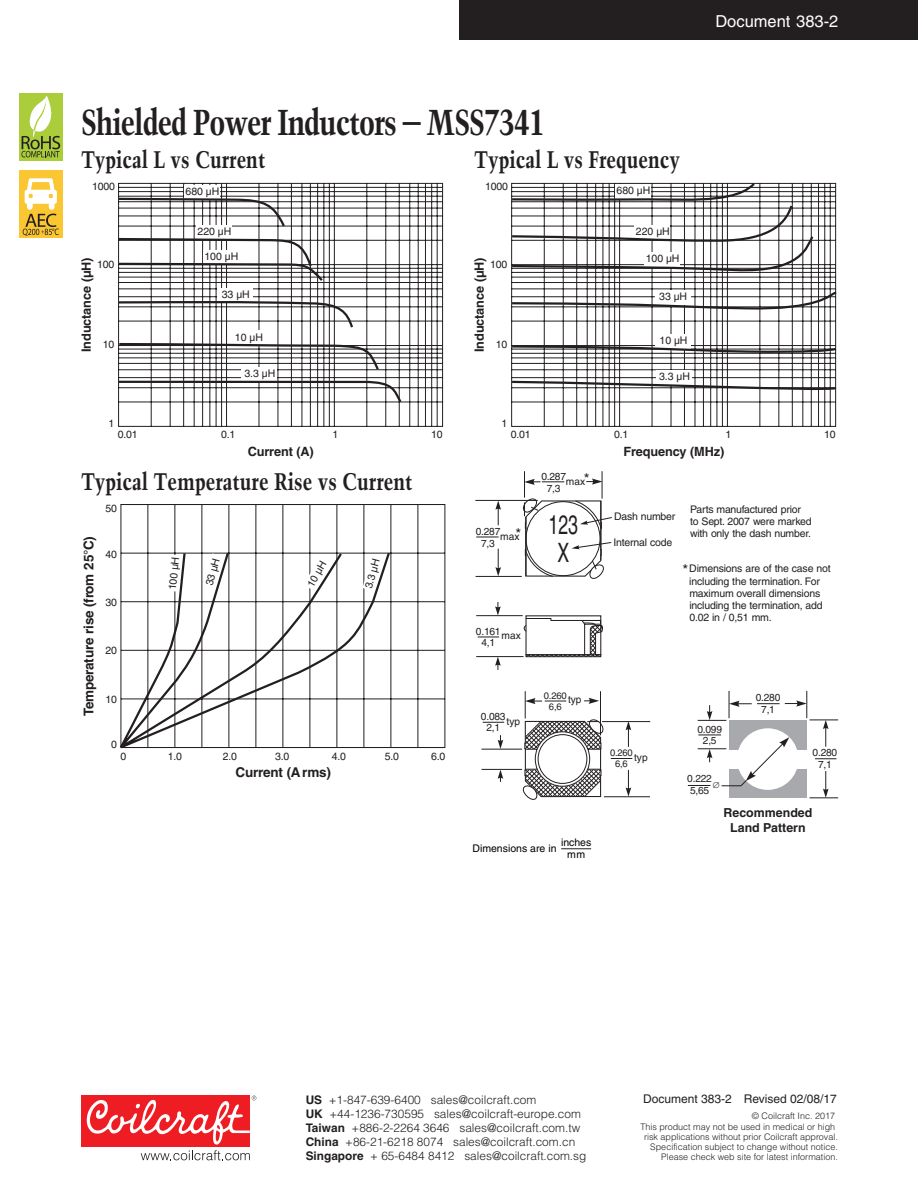
<style>
.page{position:relative;width:918px;height:1188px;background:#fff}
.page>*{position:absolute;margin:0;border:0;box-sizing:border-box;transform-origin:0 0}
.t1{font:700 condensed 36px "Trump Mediaeval";letter-spacing:-.03em;color:#231f20}
.t2{font:26.7px/27.2px "Helvetica";color:#231f20;text-align:center;scale:.66 1}
.Subhead_-_16_Point_T{font:700 condensed 24px "Trump Mediaeval";color:#231f20}
.Document_number{font:16.5px "Helvetica";color:#fff}
.t3{font:15px "Helvetica";color:#231f20}
.t4{font:700 13.5px "Helvetica";letter-spacing:-.015em;color:#231f20}
.t5{font:700 12.75px "Helvetica";letter-spacing:-.01em;color:#231f20}
.t6{font:700 12.45px/14.7px "Helvetica";color:#231f20;text-align:center}
.t7{font:12px "Helvetica";color:#231f20}
.t8{font:300 11.85px "Helvetica";color:#231f20}
.t9{font:700 11.85px/14.1px "Helvetica";color:#231f20}
.t10{font:10.5px/12.1px "Helvetica";letter-spacing:-.015em;color:#231f20}
.Dimensions{font:10.5px/12px "Helvetica";color:#000;text-align:center}
.t11{font:10.2px/11.9px "Helvetica";letter-spacing:-.02em;color:#231f20;text-align:center}
.t12{font:9.45px/10.9px "Helvetica";letter-spacing:-.02em;color:#231f20;text-align:center}
.t13{font:300 9px/9.9px "Helvetica";color:#231f20;text-align:right}
.s1{font-size:15px}
</style>
<div class="page">
<div style="left:459px;top:0;width:459px;height:40px;background:#231f20"></div>
<div style="left:81px;top:1096px;width:169px;height:51px;background:#ee1d23"></div>
<svg style="left:86px;top:1096px;width:170px;height:64px"></svg>
<div style="left:19px;top:171px;width:44px;height:67px;background:#fac631"></div>
<svg style="left:23px;top:178px;width:36px;height:58px"></svg>
<div style="left:19px;top:93px;width:44px;height:67px;background:#abcc3b"></div>
<svg style="left:21px;top:96px;width:39px;height:61px"></svg>
<hr style="left:561px;top:848px;width:30px;height:1px;background:#231f20">
<svg style="left:120px;top:504px;width:326px;height:244px"></svg>
<svg style="left:362px;top:555px;width:22px;height:36px"></svg>
<svg style="left:203px;top:553px;width:21px;height:37px"></svg>
<svg style="left:303px;top:556px;width:29px;height:35px"></svg>
<svg style="left:167px;top:554px;width:15px;height:38px"></svg>
<svg style="left:475px;top:471px;width:176px;height:329px"></svg>
<svg style="left:511px;top:183px;width:325px;height:244px"></svg>
<svg style="left:511px;top:234px;width:326px;height:157px"></svg>
<svg style="left:511px;top:182px;width:283px;height:61px"></svg>
<svg style="left:118px;top:183px;width:325px;height:244px"></svg>
<div style="left:184px;top:185px;width:36px;height:15px;background:#fff"></div>
<svg style="left:118px;top:197px;width:286px;height:208px"></svg>
<svg style="left:688px;top:691px;width:150px;height:107px"></svg>
<p class="Document_number" style="left:715px;top:11px;width:124px">Document 383-2</p>
<h1 class="t1" style="left:81px;top:100px;width:466px">Shielded Power Inductors – MSS7341</h1>
<p class="Subhead_-_16_Point_T" style="left:81px;top:144px;width:186px">Typical L vs Current</p>
<p class="Subhead_-_16_Point_T" style="left:474px;top:144px;width:207px">Typical L vs Frequency</p>
<p class="t10" style="left:92px;top:180px;width:24px">1000</p>
<p class="t10" style="left:185px;top:185px;width:35px">680 µH</p>
<p class="t10" style="left:485px;top:180px;width:24px">1000</p>
<p class="t10" style="left:617px;top:185px;width:35px">680 µH</p>
<p class="t10" style="left:198px;top:225px;width:35px">220 µH</p>
<p class="t10" style="left:636px;top:225px;width:35px">220 µH</p>
<p class="t5" style="left:79px;top:352px;width:96px;rotate:-90deg">Inductance (µH)</p>
<p class="t10" style="left:97px;top:258px;width:19px">100</p>
<p class="t10" style="left:103px;top:339px;width:13px">10</p>
<p class="t10" style="left:204px;top:250px;width:35px">100 µH</p>
<p class="t10" style="left:222px;top:288px;width:30px">33 µH</p>
<p class="t10" style="left:235px;top:331px;width:30px">10 µH</p>
<p class="t10" style="left:244px;top:367px;width:32px">3.3 µH</p>
<p class="t5" style="left:472px;top:352px;width:96px;rotate:-90deg">Inductance (µH)</p>
<p class="t10" style="left:646px;top:252px;width:35px">100 µH</p>
<p class="t10" style="left:490px;top:258px;width:19px">100</p>
<p class="t10" style="left:659px;top:291px;width:30px">33 µH</p>
<p class="t10" style="left:660px;top:334px;width:30px">10 µH</p>
<p class="t10" style="left:659px;top:370px;width:32px">3.3 µH</p>
<p class="t10" style="left:496px;top:339px;width:13px">10</p>
<p class="t10" style="left:109px;top:417px;width:7px">1</p>
<p class="t10" style="left:502px;top:417px;width:7px">1</p>
<p class="t10" style="left:118px;top:428px;width:21px">0.01</p>
<p class="t10" style="left:221px;top:428px;width:16px">0.1</p>
<p class="t10" style="left:332px;top:428px;width:7px">1</p>
<p class="t10" style="left:431px;top:428px;width:13px">10</p>
<p class="t5" style="left:248px;top:443px;width:68px">Current (A)</p>
<p class="Subhead_-_16_Point_T" style="left:81px;top:466px;width:333px">Typical Temperature Rise vs Current</p>
<p class="t4" style="left:80px;top:716px;width:182px;rotate:-90deg">Temperature rise (from 25°C)</p>
<p class="t10" style="left:106px;top:502px;width:13px">50</p>
<p class="t10" style="left:106px;top:548px;width:13px">40</p>
<p class="t10" style="left:106px;top:596px;width:13px">30</p>
<p class="t10" style="left:106px;top:645px;width:13px">20</p>
<p class="t10" style="left:106px;top:693px;width:13px">10</p>
<p class="t10" style="left:166px;top:589px;width:35px;rotate:-84deg">100 µH</p>
<p class="t10" style="left:203px;top:583px;width:29px;rotate:-74deg">33 µH</p>
<p class="t10" style="left:305px;top:583px;width:29px;rotate:-60deg">10 µH</p>
<p class="t10" style="left:362px;top:586px;width:32px;rotate:-74deg">3.3 µH</p>
<p class="t10" style="left:111px;top:738px;width:7px">0</p>
<p class="t10" style="left:120px;top:750px;width:7px">0</p>
<p class="t10" style="left:168px;top:750px;width:16px">1.0</p>
<p class="t10" style="left:223px;top:750px;width:16px">2.0</p>
<p class="t10" style="left:275px;top:750px;width:16px">3.0</p>
<p class="t10" style="left:332px;top:750px;width:16px">4.0</p>
<p class="t10" style="left:385px;top:750px;width:16px">5.0</p>
<p class="t10" style="left:431px;top:750px;width:16px">6.0</p>
<p class="t4" style="left:236px;top:764px;width:97px">Current (Arms)</p>
<p class="t10" style="left:511px;top:428px;width:21px">0.01</p>
<p class="t10" style="left:614px;top:428px;width:16px">0.1</p>
<p class="t10" style="left:725px;top:428px;width:7px">1</p>
<p class="t10" style="left:824px;top:428px;width:13px">10</p>
<p class="t5" style="left:623px;top:443px;width:102px">Frequency (MHz)</p>
<p class="t11" style="left:476px;top:526px;width:26px">0.287<br>7,3</p>
<p class="t3" style="left:516px;top:525px;width:7px">*</p>
<p class="t11" style="left:500px;top:531px;width:21px">max</p>
<p class="t11" style="left:541px;top:470px;width:26px">0.287<br>7,3</p>
<p class="t3" style="left:584px;top:470px;width:7px">*</p>
<p class="t11" style="left:566px;top:476px;width:21px">max</p>
<p class="t2" style="left:549px;top:511px;width:46px">123<br>X</p>
<p class="t11" style="left:476px;top:625px;width:26px">0.161<br>4,1</p>
<p class="t11" style="left:502px;top:630px;width:21px">max</p>
<p class="t11" style="left:481px;top:712px;width:26px;line-height:10.6px">0.083<br>2,1</p>
<p class="t11" style="left:507px;top:716px;width:15px">typ</p>
<p class="t12" style="left:544px;top:690px;width:24px">0.260<br>6,6</p>
<p class="t11" style="left:568px;top:694px;width:15px">typ</p>
<p class="Dimensions" style="left:472px;top:842px;width:86px">Dimensions are in</p>
<p class="Dimensions" style="left:561px;top:836px;width:32px">inches mm</p>
<p class="t10" style="left:614px;top:510px;width:63px">Dash number</p>
<p class="t10" style="left:614px;top:536px;width:60px">Internal code</p>
<p class="t10" style="left:690px;top:503px;width:123px">Parts manufactured prior to Sept. 2007 were marked with only the dash number.</p>
<p class="t10" style="left:689px;top:563px;width:143px;text-indent:-7px"><span class="s1">*</span>Dimensions are of the case not including the termination. For maximum overall dimensions including the termination, add<br>0.02 in / 0,51 mm.</p>
<p class="t12" style="left:610px;top:747px;width:24px">0.260<br>6,6</p>
<p class="t11" style="left:634px;top:751px;width:15px">typ</p>
<p class="t11" style="left:697px;top:724px;width:26px;line-height:10.6px">0.099<br>2,5</p>
<p class="t11" style="left:687px;top:773px;width:26px;text-align:left">0.222<br>5,65</p>
<p class="t11" style="left:756px;top:692px;width:26px">0.280<br>7,1</p>
<p class="t11" style="left:813px;top:746px;width:26px">0.280<br>7,1</p>
<p class="t6" style="left:724px;top:805px;width:90px">Recommended<br>Land Pattern</p>
<p class="t8" style="left:329px;top:1092px;width:209px">+1-847-639-6400 sales@coilcraft.com</p>
<p class="t8" style="left:329px;top:1106px;width:253px">+44-1236-730595 sales@coilcraft-europe.com</p>
<p class="t8" style="left:352px;top:1121px;width:230px">+886-2-2264 3646 sales@coilcraft.com.tw</p>
<p class="t8" style="left:345px;top:1135px;width:232px">+86-21-6218 8074 sales@coilcraft.com.cn</p>
<p class="t8" style="left:370px;top:1149px;width:218px">+ 65-6484 8412 sales@coilcraft.com.sg</p>
<p class="t9" style="left:306px;top:1093px;width:59px">US<br>UK<br>Taiwan<br>China<br>Singapore</p>
<p class="t7" style="left:643px;top:1092px;width:195px">Document 383-2 Revised 02/08/17</p>
<p class="t13" style="left:640px;top:1110px;width:196px;line-height:11.4px">© Coilcraft Inc. 2017<br>This product may not be used in medical or high</p>
<p class="t13" style="left:644px;top:1132px;width:195px">risk applications without prior Coilcraft approval.<br>Specification subject to change without notice.<br>Please check web site for latest information.</p>
</div>
